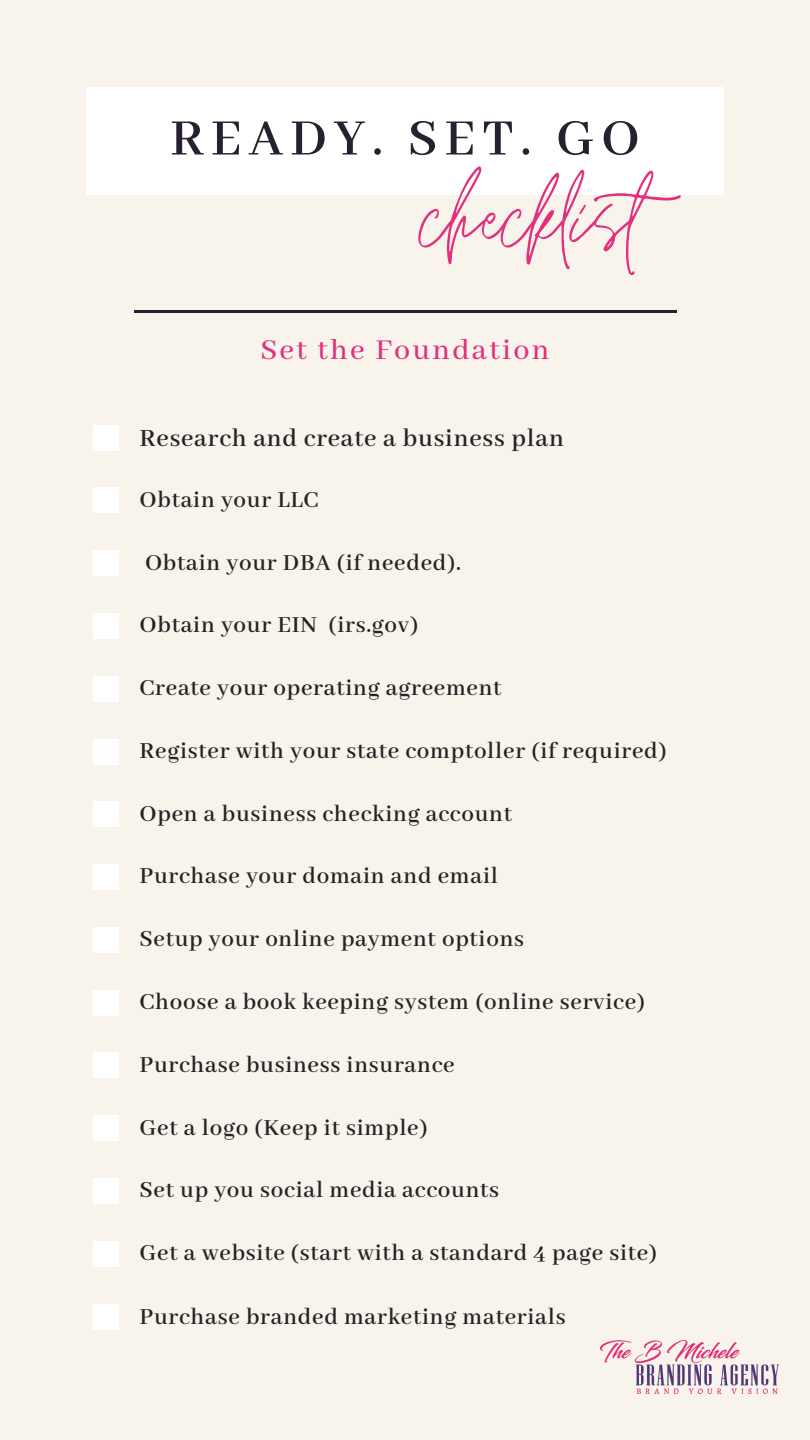
<style>
.page{position:relative;width:810px;height:1440px;background:#f8f4ec}
.page>*{position:absolute;margin:0;border:0;box-sizing:border-box;transform-origin:0 0}
.t1{font:141.8px "Jonathan";color:#e3307d}
.t2{font:600 56.3px "Abhaya Libre";letter-spacing:.125em;color:#272030}
.t3{font:500 32px "Abhaya Libre";letter-spacing:.07em;color:#e22f7c}
.t4{font:600 27px "Abhaya Libre";letter-spacing:.03em;color:#262327}
.t5{font:600 25px "Abhaya Libre";letter-spacing:.03em;color:#262327}
</style>
<div class="page">
<div style="left:94px;top:425px;width:25px;height:25px;background:#fff"></div>
<div style="left:94px;top:488px;width:25px;height:25px;background:#fff"></div>
<div style="left:94px;top:551px;width:25px;height:25px;background:#fff"></div>
<div style="left:94px;top:613px;width:25px;height:26px;background:#fff"></div>
<div style="left:94px;top:676px;width:25px;height:26px;background:#fff"></div>
<div style="left:94px;top:739px;width:25px;height:25px;background:#fff"></div>
<div style="left:94px;top:802px;width:25px;height:25px;background:#fff"></div>
<div style="left:94px;top:864px;width:25px;height:26px;background:#fff"></div>
<div style="left:94px;top:927px;width:25px;height:26px;background:#fff"></div>
<div style="left:94px;top:990px;width:25px;height:25px;background:#fff"></div>
<div style="left:94px;top:1053px;width:25px;height:25px;background:#fff"></div>
<div style="left:94px;top:1115px;width:25px;height:26px;background:#fff"></div>
<div style="left:94px;top:1178px;width:25px;height:26px;background:#fff"></div>
<div style="left:94px;top:1241px;width:25px;height:26px;background:#fff"></div>
<hr style="left:134px;top:311px;width:542px;height:2px;background:#272030">
<div style="left:94px;top:1304px;width:25px;height:25px;background:#fff"></div>
<div style="left:86px;top:87px;width:638px;height:108px;background:#fff"></div>
<img style="left:601px;top:1341px;width:177px;height:52px">
<h2 class="t2" style="left:170px;top:107px;width:471px">READY. SET. GO</h2>
<h1 class="t1" style="left:421px;top:139px;width:296px">checklist</h1>
<p class="t3" style="left:260px;top:332px;width:291px">Set the Foundation</p>
<p class="t4" style="left:140px;top:423px;width:426px">Research and create a business plan</p>
<p class="t5" style="left:140px;top:486px;width:180px">Obtain your LLC</p>
<p class="t5" style="left:145px;top:549px;width:317px">Obtain your DBA (if needed).</p>
<p class="t5" style="left:140px;top:611px;width:280px">Obtain your EIN (irs.gov)</p>
<p class="t5" style="left:140px;top:674px;width:363px">Create your operating agreement</p>
<p class="t5" style="left:140px;top:737px;width:529px">Register with your state comptoller (if required)</p>
<p class="t5" style="left:140px;top:800px;width:374px">Open a business checking account</p>
<p class="t5" style="left:140px;top:862px;width:360px">Purchase your domain and email</p>
<p class="t5" style="left:140px;top:925px;width:386px">Setup your online payment options</p>
<p class="t5" style="left:140px;top:988px;width:507px">Choose a book keeping system (online service)</p>
<p class="t5" style="left:140px;top:1051px;width:317px">Purchase business insurance</p>
<p class="t5" style="left:140px;top:1114px;width:290px">Get a logo (Keep it simple)</p>
<p class="t5" style="left:140px;top:1176px;width:361px">Set up you social media accounts</p>
<p class="t5" style="left:140px;top:1239px;width:519px">Get a website (start with a standard 4 page site)</p>
<p class="t5" style="left:140px;top:1303px;width:428px">Purchase branded marketing materials</p>
</div>
